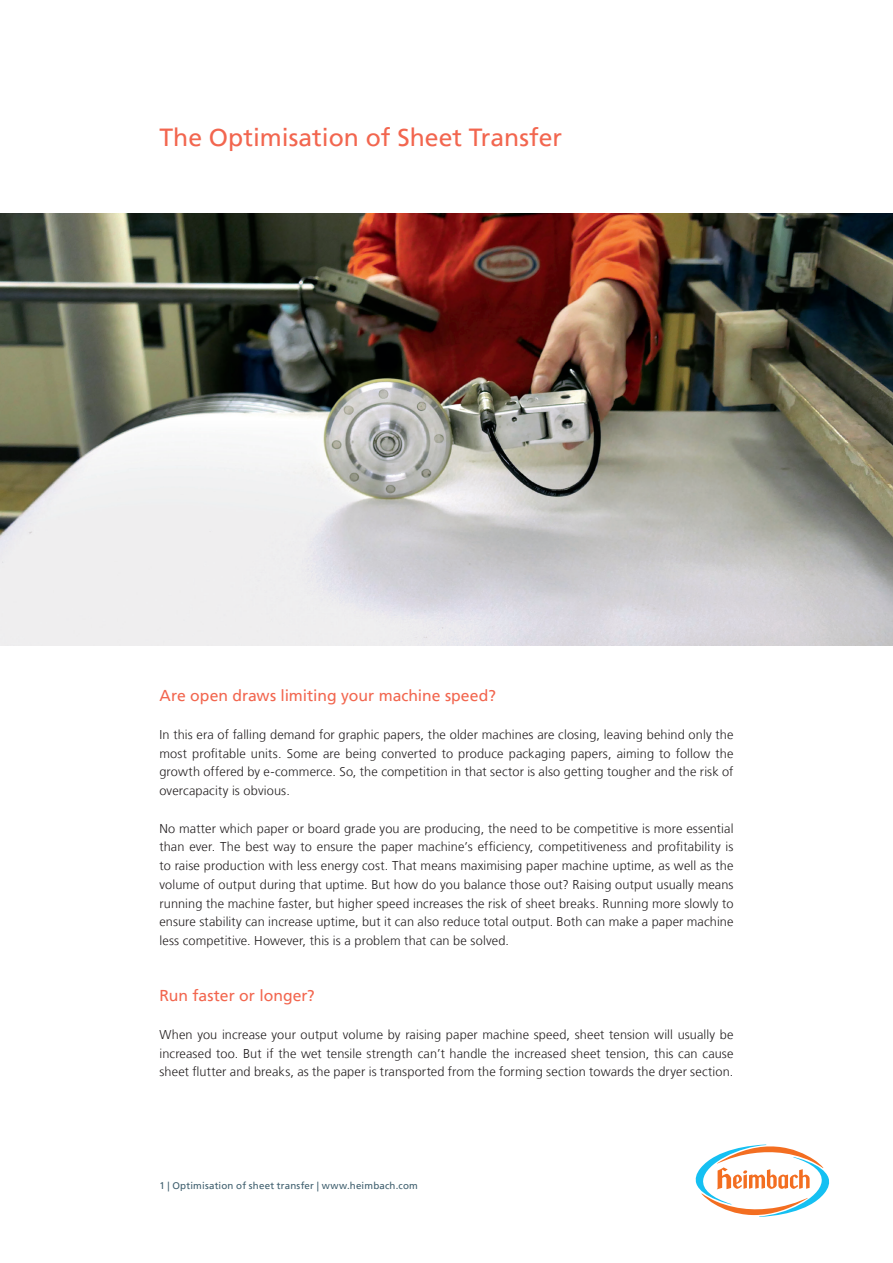
<style>
.page{position:relative;width:893px;height:1263px;background:#fff}
.page>*{position:absolute;margin:0;border:0;box-sizing:border-box;transform-origin:0 0}
.t1{font:24.75px "Frutiger LT";color:#f2664f}
.t2{font:15.75px "Frutiger LT";color:#f2664f}
.t3{font:300 12.75px/18.8px "Frutiger LT";letter-spacing:.01em;color:#231f20;text-align:justify}
.t4{font:9.75px "Frutiger LT";letter-spacing:.02em;color:#3f5f6e}
</style>
<div class="page">
<svg style="left:696px;top:1144px;width:133px;height:73px"></svg>
<img style="left:0;top:214px;width:893px;height:431px">
<h1 class="t1" style="left:159px;top:122px;width:404px">The Optimisation of Sheet Transfer</h1>
<p class="t2" style="left:159px;top:687px;width:338px">Are open draws limiting your machine speed?</p>
<p class="t3" style="left:159px;top:725px;width:576px">In this era of falling demand for graphic papers, the older machines are closing, leaving behind only the most profitable units. Some are being converted to produce packaging papers, aiming to follow the growth offered by e-commerce. So, the competition in that sector is also getting tougher and the risk of overcapacity is obvious.</p>
<p class="t3" style="left:159px;top:819px;width:576px">No matter which paper or board grade you are producing, the need to be competitive is more essential than ever. The best way to ensure the paper machine’s efficiency, competitiveness and profitability is to raise production with less energy cost. That means maximising paper machine uptime, as well as the volume of output during that uptime. But how do you balance those out? Raising output usually means running the machine faster, but higher speed increases the risk of sheet breaks. Running more slowly to ensure stability can increase uptime, but it can also reduce total output. Both can make a paper machine less competitive. However, this is a problem that can be solved.</p>
<p class="t2" style="left:159px;top:987px;width:157px">Run faster or longer?</p>
<p class="t3" style="left:159px;top:1025px;width:576px">When you increase your output volume by raising paper machine speed, sheet tension will usually be increased too. But if the wet tensile strength can’t handle the increased sheet tension, this can cause sheet flutter and breaks, as the paper is transported from the forming section towards the dryer section.</p>
<p class="t4" style="left:159px;top:1180px;width:260px">1 | Optimisation of sheet transfer | www.heimbach.com</p>
</div>
